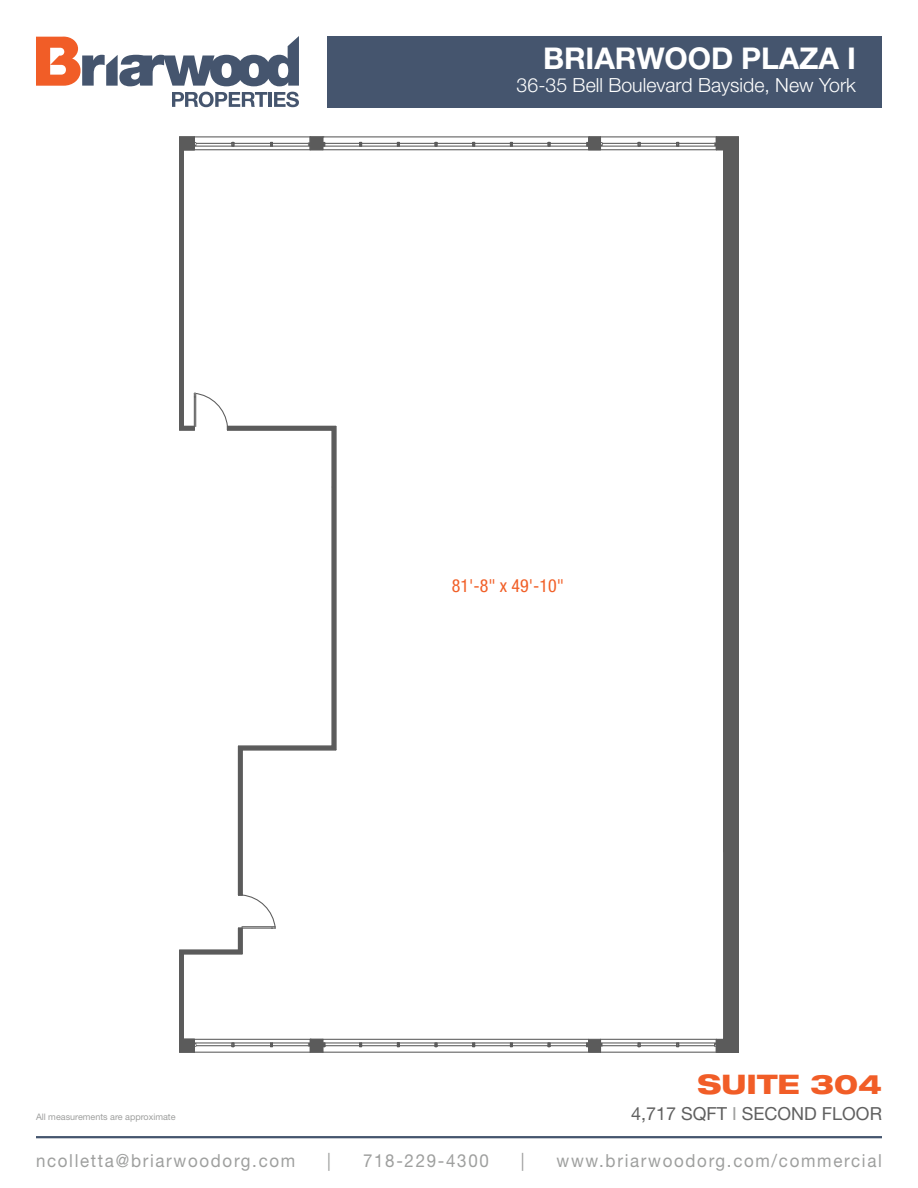
<style>
.page{position:relative;width:918px;height:1188px;background:#fff}
.page>*{position:absolute;margin:0;border:0;box-sizing:border-box;transform-origin:0 0}
.t1{font:700 30px "Helvetica Neue LT Std";letter-spacing:-.005em;color:#fff}
.LEVEL{font:800 expanded 27px "Helvetica Neue LT Std";color:#f15d27}
.t2{font:300 19.5px "Helvetica Neue LT Std";color:#fff}
.t3{font:18px "Helvetica Neue LT Std";letter-spacing:.1em;color:#9e9f9e;scale:.94 1}
.SQFT_FLOOR{font:18px "Helvetica Neue LT Std";color:#606060}
.t4{font:condensed 18px "Helvetica Neue LT Std";color:#f15f27}
.t5{font:9px "Helvetica Neue LT Std";color:#9e9f9e}
.s1{color:#9e9f9e}
</style>
<div class="page">
<hr style="left:36px;top:1136px;width:846px;height:2px;background:#45556e">
<div style="left:327px;top:36px;width:555px;height:71px;background:#45556e"></div>
<svg style="left:172px;top:92px;width:95px;height:15px"></svg>
<hr style="left:268px;top:92px;width:4px;height:15px;background:#45556e">
<svg style="left:274px;top:92px;width:25px;height:15px"></svg>
<svg style="left:36px;top:36px;width:263px;height:50px"></svg>
<hr style="left:323px;top:136px;width:266px;height:1px;background:#5b5b5b">
<hr style="left:323px;top:1052px;width:266px;height:1px;background:#5b5b5b">
<svg style="left:359px;top:136px;width:380px;height:917px"></svg>
<svg style="left:179px;top:896px;width:146px;height:157px"></svg>
<svg style="left:179px;top:136px;width:146px;height:295px"></svg>
<svg style="left:226px;top:425px;width:111px;height:471px"></svg>
<h1 class="t1" style="left:543px;top:40px;width:314px">BRIARWOOD PLAZA I</h1>
<p class="t2" style="left:517px;top:73px;width:341px">36-35 Bell Boulevard Bayside, New York</p>
<p class="t5" style="left:36px;top:1111px;width:141px">All measurements are approximate</p>
<p class="t4" style="left:452px;top:576px;width:114px">81'-8" x 49'-10"</p>
<p class="LEVEL" style="left:698px;top:1067px;width:186px">SUITE 304</p>
<p class="SQFT_FLOOR" style="left:631px;top:1103px;width:252px">4,717 SQFT <span class="s1">I</span> SECOND FLOOR</p>
<p class="t3" style="left:36px;top:1150px;width:277px">ncolletta@briarwoodorg.com</p>
<p class="t3" style="left:327px;top:1150px;width:5px">|</p>
<p class="t3" style="left:363px;top:1150px;width:135px">718-229-4300</p>
<p class="t3" style="left:521px;top:1150px;width:5px">|</p>
<p class="t3" style="left:557px;top:1150px;width:348px">www.briarwoodorg.com/commercial</p>
</div>
